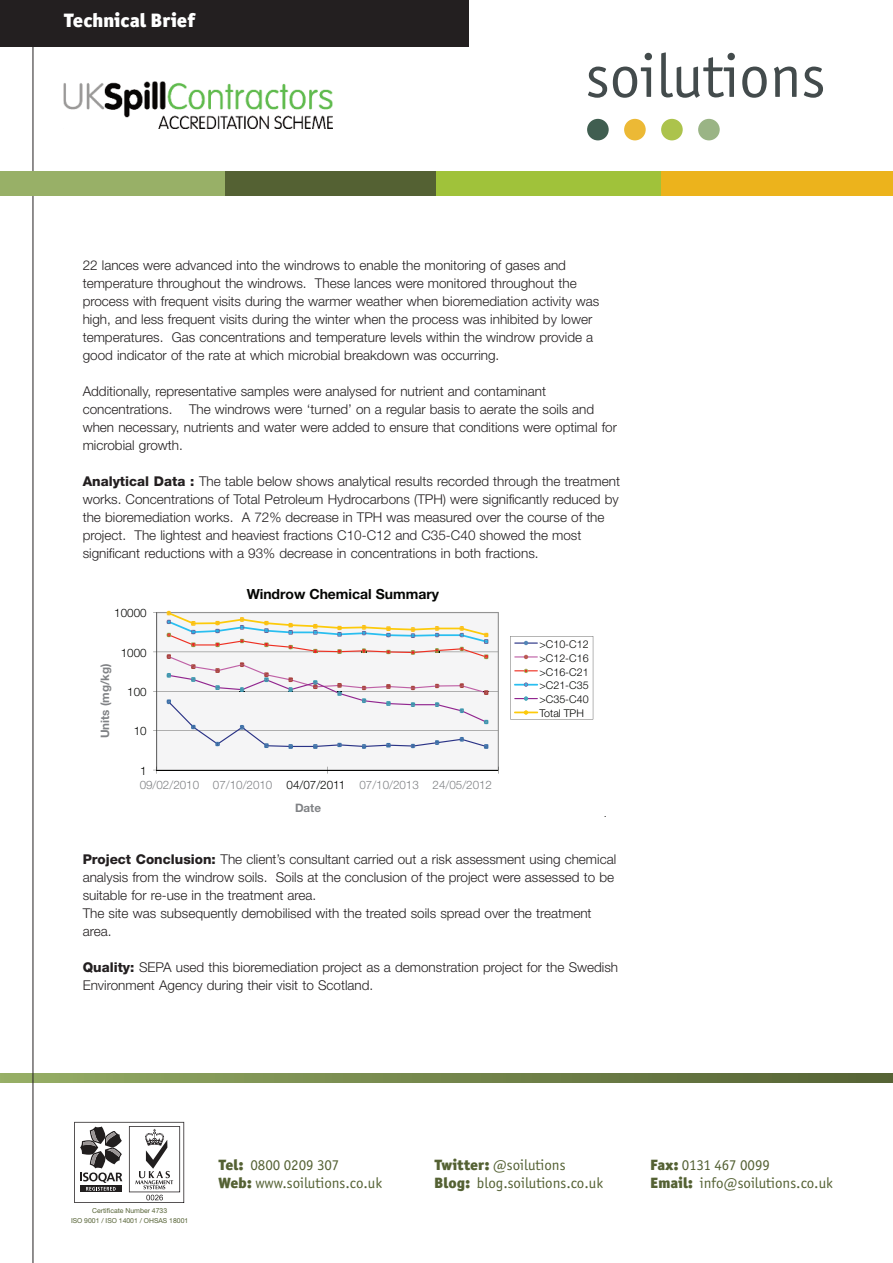
<style>
.page{position:relative;width:893px;height:1263px;background:#fff}
.page>*{position:absolute;margin:0;border:0;box-sizing:border-box;transform-origin:0 0}
.t1{font:900 19.5px "Officina San ITC";color:#fff}
.t2{font:15px "Officina San ITC";color:#546133}
.t3{font:700 13.95px "Helvetica Neue";color:#040503}
.t4{font:300 13.5px/18px "Helvetica Neue";color:#231f20}
.t5{font:300 12.6px "Helvetica Neue";color:#040503}
.t6{font:300 11.7px "Helvetica Neue";color:#808285}
.t7{font:700 11.7px "Helvetica Neue";color:#808285}
.t8{font:300 11.7px "Helvetica Neue";color:#040503}
.t9{font:300 10.65px/13.8px "Helvetica Neue";color:#040503;text-align:justify}
.t10{font:6.9px/9.6px "Helvetica Neue";color:#546133;text-align:center}
.s1{font-weight:800}
.s2{color:#040503}
.s3{font-weight:900}
</style>
<div class="page">
<svg style="left:0;top:1073px;width:893px;height:10px"></svg>
<hr style="left:33px;top:0;width:1px;height:1263px;background:#231f20">
<div style="left:0;top:171px;width:233px;height:25px;background:#98b067"></div>
<div style="left:226px;top:171px;width:220px;height:25px;background:#546133"></div>
<div style="left:436px;top:171px;width:229px;height:25px;background:#a0c23a"></div>
<div style="left:661px;top:171px;width:232px;height:25px;background:#ecb31c"></div>
<img style="left:64px;top:82px;width:269px;height:47px">
<svg style="left:588px;top:67px;width:19px;height:31px"></svg>
<svg style="left:613px;top:53px;width:39px;height:45px"></svg>
<svg style="left:661px;top:52px;width:74px;height:46px"></svg>
<svg style="left:742px;top:67px;width:25px;height:31px"></svg>
<svg style="left:774px;top:67px;width:23px;height:30px"></svg>
<svg style="left:804px;top:67px;width:19px;height:31px"></svg>
<div style="left:587px;top:119px;width:22px;height:21px;background:#405e50;border-radius:50%"></div>
<div style="left:624px;top:119px;width:22px;height:21px;background:#ecb935;border-radius:50%"></div>
<div style="left:661px;top:119px;width:22px;height:21px;background:#acc34c;border-radius:50%"></div>
<div style="left:698px;top:119px;width:22px;height:21px;background:#9ab485;border-radius:50%"></div>
<div style="left:0;top:0;width:468px;height:47px;background:#231f20"></div>
<svg style="left:74px;top:1122px;width:110px;height:81px"></svg>
<svg style="left:157px;top:612px;width:342px;height:158px;fill:#f5f5f6"></svg>
<hr style="left:156px;top:612px;width:1px;height:158px;background:#040503">
<hr style="left:157px;top:770px;width:341px;height:1px;background:#040503">
<svg style="left:153px;top:767px;width:5px;height:7px"></svg>
<svg style="left:167px;top:611px;width:321px;height:138px"></svg>
<svg style="left:510px;top:636px;width:83px;height:83px"></svg>
<h1 class="t1" style="left:64px;top:14px;width:133px">Technical Brief</h1>
<p class="t4" style="left:83px;top:256px;width:518px">22 lances were advanced into the windrows to enable the monitoring of gases and temperature throughout the windrows. These lances were monitored throughout the process with frequent visits during the warmer weather when bioremediation activity was high, and less frequent visits during the winter when the process was inhibited by lower temperatures. Gas concentrations and temperature levels within the windrow provide a good indicator of the rate at which microbial breakdown was occurring.</p>
<p class="t4" style="left:83px;top:382px;width:536px">Additionally, representative samples were analysed for nutrient and contaminant concentrations. The windrows were ‘turned’ on a regular basis to aerate the soils and when necessary, nutrients and water were added to ensure that conditions were optimal for microbial growth.</p>
<p class="t4" style="left:83px;top:472px;width:539px"><span class="s1">Analytical Data :</span> The table below shows analytical results recorded through the treatment works. Concentrations of Total Petroleum Hydrocarbons (TPH) were significantly reduced by the bioremediation works. A 72% decrease in TPH was measured over the course of the project. The lightest and heaviest fractions C10-C12 and C35-C40 showed the most significant reductions with a 93% decrease in concentrations in both fractions.</p>
<p class="t8" style="left:114px;top:609px;width:34px">10000</p>
<p class="t7" style="left:101px;top:738px;width:76px;rotate:-90deg">Units (mg/kg)</p>
<p class="t8" style="left:121px;top:648px;width:27px">1000</p>
<p class="t8" style="left:127px;top:688px;width:21px">100</p>
<p class="t8" style="left:134px;top:727px;width:14px">10</p>
<p class="t8" style="left:140px;top:766px;width:8px">1</p>
<p class="t3" style="left:247px;top:589px;width:194px">Windrow Chemical Summary</p>
<p class="t6" style="left:140px;top:780px;width:354px">09/02/2010 07/10/2010 <span class="s2">04/07/2011</span> 07/10/2013 24/05/2012</p>
<p class="t7" style="left:295px;top:804px;width:28px">Date</p>
<p class="t9" style="left:539px;top:638px;width:51px">&gt;C10-C12 &gt;C12-C16 &gt;C16-C21 &gt;C21-C35 &gt;C35-C40<br>Total TPH</p>
<p class="t5" style="left:604px;top:816px;width:5px">!</p>
<p class="t4" style="left:83px;top:850px;width:535px"><span class="s1">Project Conclusion:</span> The client’s consultant carried out a risk assessment using chemical analysis from the windrow soils. Soils at the conclusion of the project were assessed to be suitable for re-use in the treatment area.<br>The site was subsequently demobilised with the treated soils spread over the treatment area.</p>
<p class="t4" style="left:83px;top:958px;width:537px"><span class="s1">Quality:</span> SEPA used this bioremediation project as a demonstration project for the Swedish<br>Environment Agency during their visit to Scotland.</p>
<p class="t10" style="left:71px;top:1206px;width:119px">Certificate Number 4733<br>ISO 9001 / ISO 14001 / OHSAS 18001</p>
<p class="t2" style="left:219px;top:1156px;width:122px"><span class="s3">Tel:</span> 0800 0209 307</p>
<p class="t2" style="left:435px;top:1156px;width:132px"><span class="s3">Twitter:</span> @soilutions</p>
<p class="t2" style="left:651px;top:1156px;width:121px"><span class="s3">Fax:</span> 0131 467 0099</p>
<p class="t2" style="left:219px;top:1174px;width:165px"><span class="s3">Web:</span> www.soilutions.co.uk</p>
<p class="t2" style="left:435px;top:1174px;width:170px"><span class="s3">Blog:</span> blog.soilutions.co.uk</p>
<p class="t2" style="left:651px;top:1174px;width:184px"><span class="s3">Email:</span> info@soilutions.co.uk</p>
</div>
